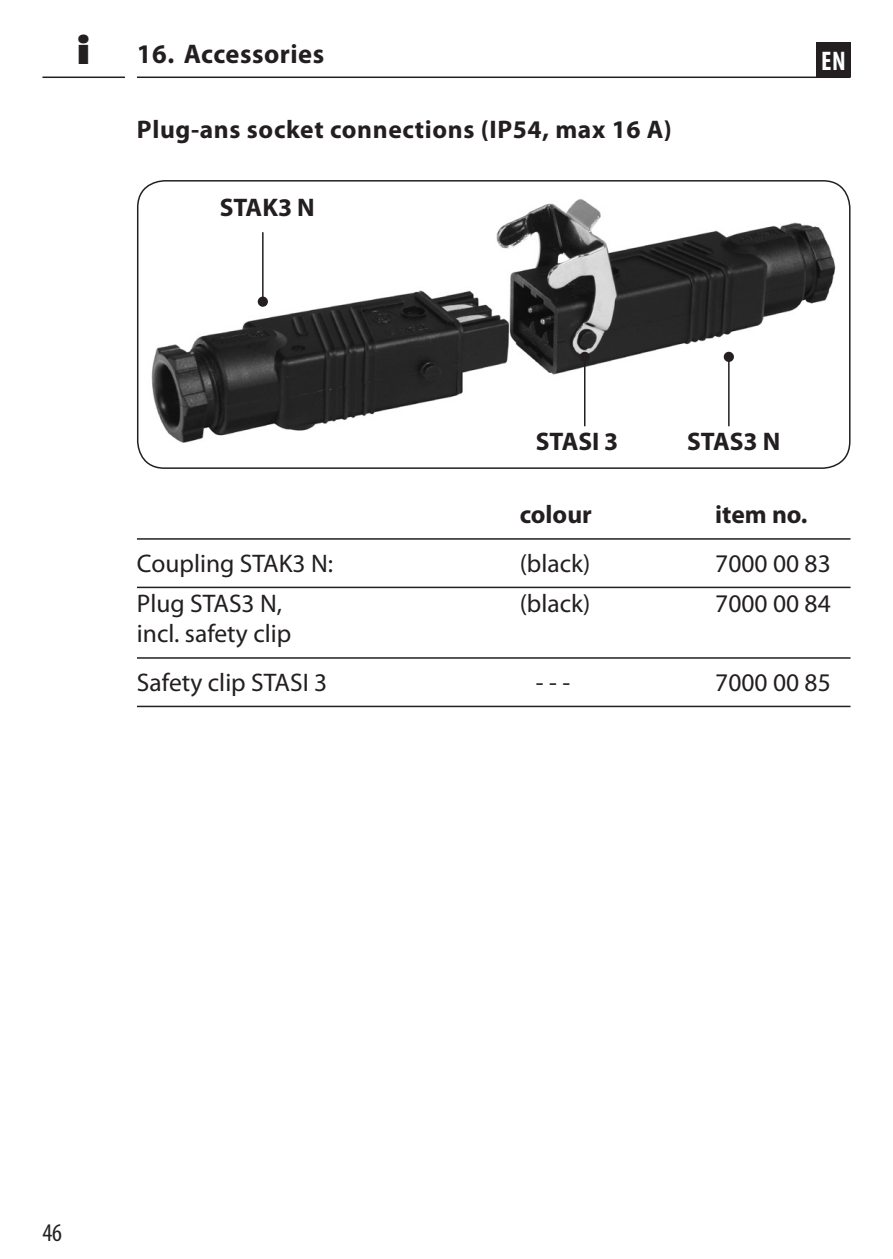
<style>
.page{position:relative;width:893px;height:1259px;background:#fff}
.page>*{position:absolute;margin:0;border:0;box-sizing:border-box;transform-origin:0 0}
.Informations_-_i{font:800 36px "Futura";color:#231f20}
.Kapitelüberschriften{font:700 27px "Myriad Pro";letter-spacing:.02em;color:#231f20}
.t1{font:700 condensed 27px "Myriad Pro";color:#fff}
.Fließtext_-_DE{font:25.5px "Myriad Pro";color:#231f20}
.Untertitel_-_EN{font:700 25.5px "Myriad Pro";letter-spacing:.025em;color:#231f20}
.Fließtext_-_EN{font:700 25.5px "Myriad Pro";color:#231f20}
.Fließtext_-_DE-2{font:700 25.5px "Myriad Pro";color:#231f20}
.t2{font:condensed 25.5px "Myriad Pro";color:#231f20}
</style>
<div class="page">
<hr style="left:137px;top:77px;width:714px;height:1px;background:#231f20">
<hr style="left:42px;top:77px;width:83px;height:1px;background:#231f20">
<img style="left:138px;top:188px;width:712px;height:272px">
<div style="left:137px;top:180px;width:713px;height:289px;border:2px solid #231f20;border-radius:27px"></div>
<hr style="left:262px;top:232px;width:2px;height:69px;background:#231f20">
<div style="left:258px;top:296px;width:10px;height:11px;background:#231f20;border-radius:50%"></div>
<hr style="left:728px;top:357px;width:2px;height:69px;background:#231f20">
<div style="left:724px;top:352px;width:10px;height:10px;background:#231f20;border-radius:50%"></div>
<hr style="left:584px;top:357px;width:1px;height:69px;background:#231f20">
<div style="left:580px;top:352px;width:10px;height:10px;background:#231f20;border-radius:50%"></div>
<div style="left:816px;top:42px;width:34px;height:35px;background:#231f20"></div>
<hr style="left:137px;top:538px;width:713px;height:2px;background:#231f20">
<hr style="left:137px;top:586px;width:713px;height:2px;background:#231f20">
<hr style="left:137px;top:657px;width:713px;height:2px;background:#231f20">
<hr style="left:137px;top:705px;width:713px;height:2px;background:#231f20">
<p class="Informations_-_i" style="left:77px;top:29px;width:16px">i</p>
<p class="Kapitelüberschriften" style="left:137px;top:36px;width:189px">16. Accessories</p>
<p class="t1" style="left:821px;top:44px;width:26px">EN</p>
<p class="Untertitel_-_EN" style="left:137px;top:113px;width:536px">Plug-ans socket connections (IP54, max 16 A)</p>
<p class="Fließtext_-_EN" style="left:220px;top:191px;width:97px">STAK3 N</p>
<p class="Fließtext_-_EN" style="left:536px;top:424px;width:84px">STASI 3</p>
<p class="Fließtext_-_EN" style="left:687px;top:424px;width:95px">STAS3 N</p>
<p class="Fließtext_-_DE-2" style="left:520px;top:498px;width:74px">colour</p>
<p class="Fließtext_-_DE-2" style="left:715px;top:498px;width:94px">item no.</p>
<p class="Fließtext_-_DE" style="left:137px;top:547px;width:198px">Coupling STAK3 N:</p>
<p class="Fließtext_-_DE" style="left:520px;top:547px;width:72px">(black)</p>
<p class="Fließtext_-_DE" style="left:715px;top:547px;width:117px">7000 00 83</p>
<p class="Fließtext_-_DE" style="left:137px;top:587px;width:147px">Plug STAS3 N,</p>
<p class="Fließtext_-_DE" style="left:520px;top:587px;width:72px">(black)</p>
<p class="Fließtext_-_DE" style="left:715px;top:587px;width:117px">7000 00 84</p>
<p class="Fließtext_-_DE" style="left:137px;top:618px;width:156px">incl. safety clip</p>
<p class="Fließtext_-_DE" style="left:137px;top:666px;width:192px">Safety clip STASI 3</p>
<p class="Fließtext_-_DE" style="left:536px;top:666px;width:36px">- - -</p>
<p class="Fließtext_-_DE" style="left:715px;top:666px;width:117px">7000 00 85</p>
<p class="t2" style="left:42px;top:1217px;width:21px">46</p>
</div>
